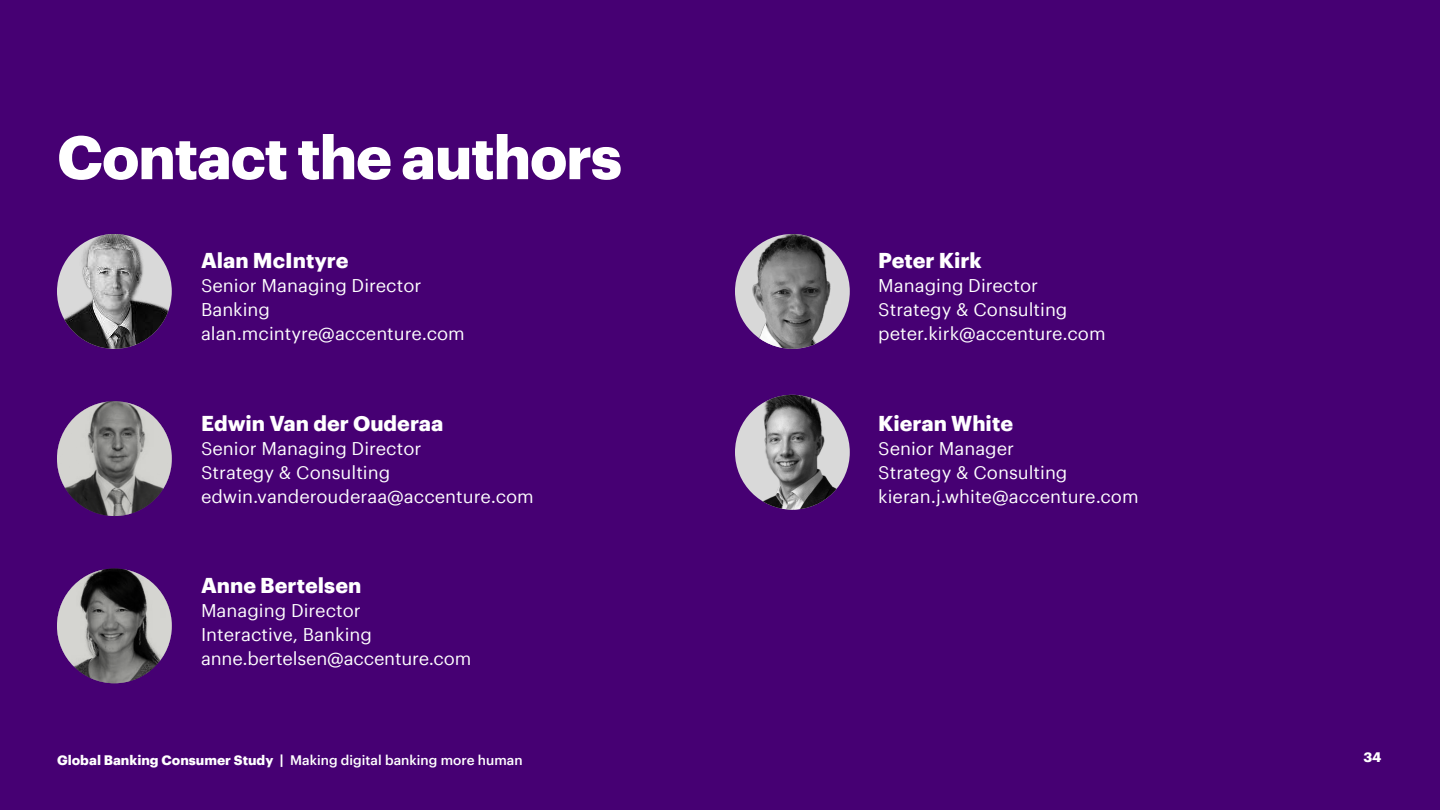
<style>
.page{position:relative;width:1440px;height:810px;background:#460073}
.page>*{position:absolute;margin:0;border:0;box-sizing:border-box;transform-origin:0 0}
.t1{font:700 60px "Graphik";letter-spacing:-.025em;color:#fff}
.t2{font:700 21px "Graphik";color:#fff}
.t3{font:18px/24px "Graphik";color:#fff}
.t4{font:500 13.5px "Graphik";color:#fff}
.t5{font:700 13.5px "Graphik";color:#fff}
.s1{font-weight:700}
</style>
<div class="page">
<img style="left:57px;top:234px;width:115px;height:115px;border-radius:57px">
<img style="left:735px;top:234px;width:115px;height:115px;border-radius:57px">
<img style="left:735px;top:395px;width:115px;height:115px;border-radius:57px">
<img style="left:57px;top:401px;width:115px;height:115px;border-radius:57px">
<img style="left:57px;top:568px;width:115px;height:115px;border-radius:57px">
<h1 class="t1" style="left:57px;top:111px;width:567px">Contact the authors</h1>
<p class="t2" style="left:201px;top:244px;width:149px">Alan McIntyre</p>
<p class="t3" style="left:201px;top:272px;width:265px">Senior Managing Director<br>Banking alan.mcintyre@accenture.com</p>
<p class="t2" style="left:201px;top:407px;width:244px">Edwin Van der Ouderaa</p>
<p class="t3" style="left:201px;top:435px;width:334px">Senior Managing Director<br>Strategy &amp; Consulting edwin.vanderouderaa@accenture.com</p>
<p class="t2" style="left:201px;top:569px;width:162px">Anne Bertelsen</p>
<p class="t3" style="left:201px;top:597px;width:272px">Managing Director<br>Interactive, Banking anne.bertelsen@accenture.com</p>
<p class="t2" style="left:878px;top:244px;width:105px">Peter Kirk</p>
<p class="t3" style="left:878px;top:272px;width:229px">Managing Director<br>Strategy &amp; Consulting peter.kirk@accenture.com</p>
<p class="t2" style="left:878px;top:407px;width:136px">Kieran White</p>
<p class="t3" style="left:878px;top:435px;width:262px">Senior Manager<br>Strategy &amp; Consulting kieran.j.white@accenture.com</p>
<p class="t4" style="left:57px;top:750px;width:467px"><span class="s1">Global Banking Consumer Study |</span> Making digital banking more human</p>
<p class="t5" style="left:1363px;top:747px;width:20px">34</p>
</div>
